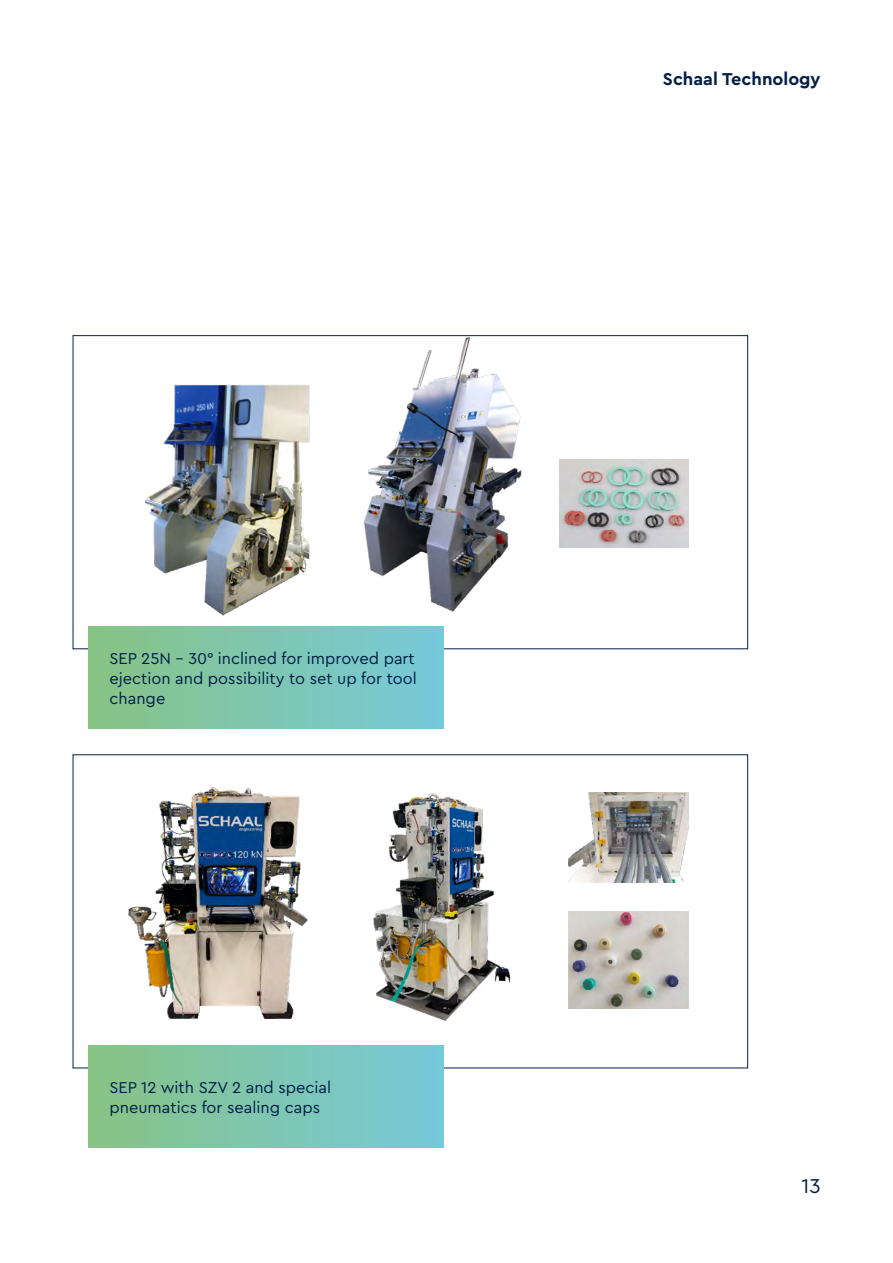
<style>
.page{position:relative;width:893px;height:1263px;background:#fff}
.page>*{position:absolute;margin:0;border:0;box-sizing:border-box;transform-origin:0 0}
.t1{font:21px "Cera Pro";color:#001f47}
.t2{font:700 18px "Cera Pro";color:#001f47}
.t3{font:16.5px/19.8px "Cera Pro";color:#001f47;text-align:justify}
</style>
<div class="page">
<div style="left:88px;top:626px;width:355px;height:102px;background:linear-gradient(to right,#88c384,#76c9db)"></div>
<div style="left:88px;top:1045px;width:355px;height:103px;background:linear-gradient(to right,#88c384,#76c9db)"></div>
<img style="left:119px;top:335px;width:419px;height:296px">
<img style="left:559px;top:459px;width:130px;height:88px">
<img style="left:569px;top:792px;width:120px;height:91px">
<img style="left:568px;top:912px;width:121px;height:96px">
<img style="left:128px;top:787px;width:383px;height:234px">
<p class="t3" style="left:109px;top:648px;width:309px">SEP 25N - 30° inclined for improved part ejection and possibility to set up for tool change</p>
<p class="t3" style="left:109px;top:1077px;width:223px">SEP 12 with SZV 2 and special pneumatics for sealing caps</p>
<p class="t2" style="left:663px;top:67px;width:159px">Schaal Technology</p>
<p class="t1" style="left:801px;top:1172px;width:21px">13</p>
</div>
